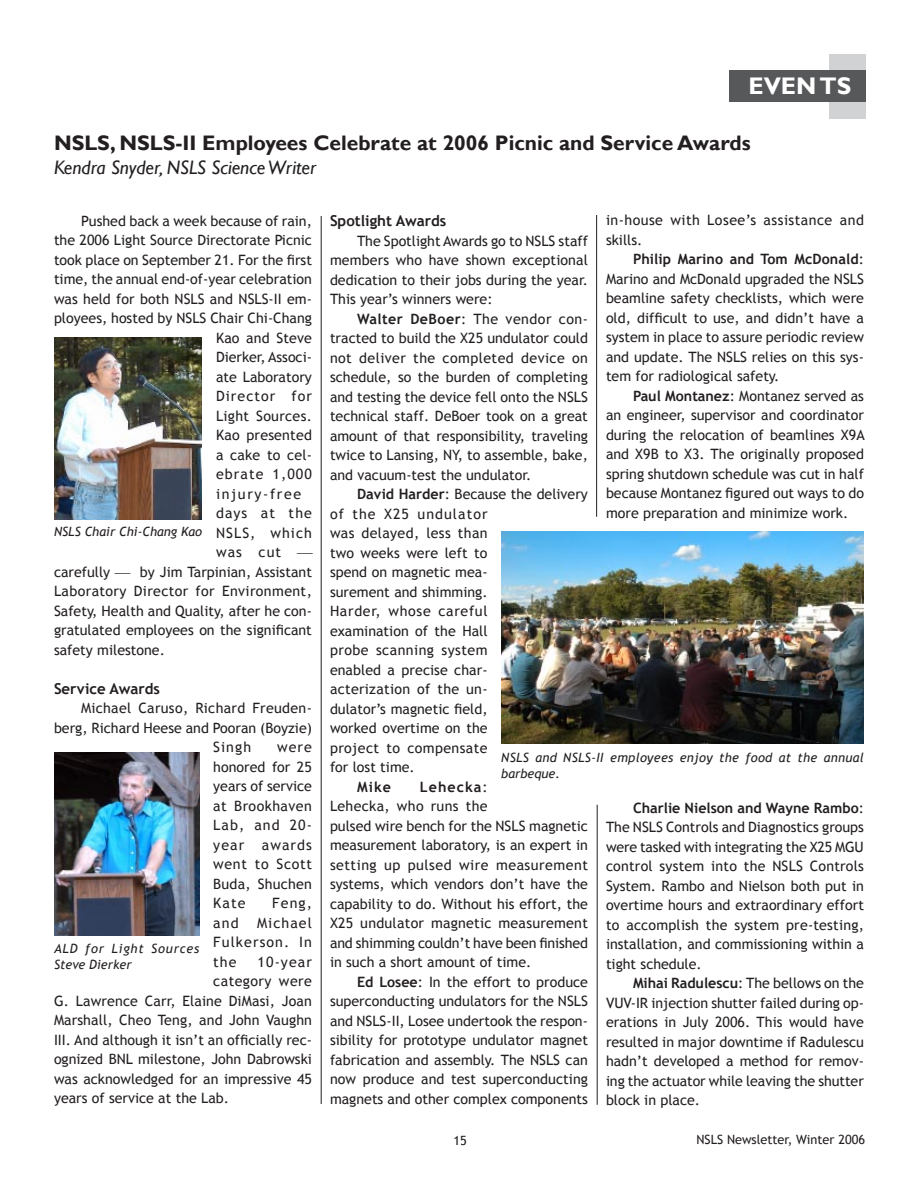
<style>
.page{position:relative;width:918px;height:1188px;background:#fff}
.page>*{position:absolute;margin:0;border:0;box-sizing:border-box;transform-origin:0 0}
.Section_Title{font:700 24px "Gill Sans";color:#fff}
.Article_Title{font:700 21px "Gill Sans";color:#231f20}
.AuthorName{font:italic 19.5px "Gill Sans";color:#231f20}
.Body_Text{font:700 15px "Trebuchet MS";color:#231f20}
.Body_Text-2{font:14.25px/19.5px "Trebuchet MS";color:#231f20;text-align:justify}
.Body_Text-3{font:14.25px "Trebuchet MS";letter-spacing:.02em;color:#231f20}
.Body_Text-4{font:14.25px "Trebuchet MS";letter-spacing:.075em;color:#231f20}
.Body_Text-5{font:14.25px/19.5px "Trebuchet MS";letter-spacing:.035em;color:#231f20}
.Body_Text-6{font:14.25px "Trebuchet MS";letter-spacing:.03em;color:#231f20}
.Body_Text-7{font:14.25px "Trebuchet MS";letter-spacing:.115em;color:#231f20}
.Body_Text-8{font:700 14.25px "Trebuchet MS";color:#231f20}
.t1{font:italic 12.75px/15.8px "Trebuchet MS";letter-spacing:.025em;color:#231f20}
.t2{font:italic 12.75px/15.8px "Trebuchet MS";letter-spacing:.065em;color:#231f20}
.t3{font:12.75px "Trebuchet MS";color:#231f20}
.t4{font:italic 12.75px "Trebuchet MS";color:#231f20}
.s1{font-weight:700}
</style>
<div class="page">
<div style="left:829px;top:54px;width:37px;height:64px;background:#d1d2d4"></div>
<div style="left:729px;top:71px;width:137px;height:31px;background:#57585a"></div>
<img style="left:54px;top:338px;width:148px;height:181px">
<img style="left:54px;top:753px;width:145px;height:182px">
<img style="left:501px;top:532px;width:362px;height:211px">
<hr style="left:321px;top:216px;width:1px;height:888px;background:#231f20">
<hr style="left:596px;top:215px;width:1px;height:302px;background:#231f20">
<hr style="left:597px;top:805px;width:1px;height:300px;background:#231f20">
<p class="Section_Title" style="left:748px;top:71px;width:104px">EVEN TS</p>
<p class="Article_Title" style="left:54px;top:131px;width:698px">NSLS, NSLS-II Employees Celebrate at 2006 Picnic and Service Awards</p>
<p class="AuthorName" style="left:54px;top:156px;width:264px">Kendra Snyder, NSLS Science Writer</p>
<p class="Body_Text-2" style="left:81px;top:211px;width:232px">Pushed back a week because of rain,</p>
<p class="Body_Text-2" style="left:54px;top:230px;width:259px">the 2006 Light Source Directorate Picnic</p>
<p class="Body_Text-2" style="left:54px;top:250px;width:259px">took place on September 21. For the first</p>
<p class="Body_Text-2" style="left:54px;top:269px;width:259px">time, the annual end-of-year celebration</p>
<p class="Body_Text-2" style="left:54px;top:289px;width:259px">was held for both NSLS and NSLS-II em-</p>
<p class="Body_Text-2" style="left:54px;top:308px;width:259px">ployees, hosted by NSLS Chair Chi-Chang</p>
<p class="Body_Text-2" style="left:216px;top:328px;width:97px">Kao and Steve</p>
<p class="Body_Text-2" style="left:216px;top:347px;width:97px">Dierker, Associ-</p>
<p class="Body_Text-2" style="left:216px;top:367px;width:97px">ate Laboratory</p>
<p class="Body_Text-4" style="left:216px;top:388px;width:98px">Director for</p>
<p class="Body_Text-3" style="left:216px;top:407px;width:97px">Light Sources.</p>
<p class="Body_Text-2" style="left:216px;top:425px;width:98px">Kao presented</p>
<p class="Body_Text-2" style="left:216px;top:445px;width:97px">a cake to cel-</p>
<p class="Body_Text-4" style="left:216px;top:466px;width:98px">ebrate 1,000</p>
<p class="Body_Text-7" style="left:216px;top:485px;width:87px">injury-free</p>
<p class="Body_Text-4" style="left:216px;top:505px;width:98px">days at the</p>
<p class="Body_Text-4" style="left:216px;top:524px;width:97px">NSLS, which</p>
<p class="Body_Text-2" style="left:216px;top:542px;width:67px">was cut</p>
<p class="Body_Text-2" style="left:54px;top:562px;width:58px">carefully</p>
<p class="t4" style="left:54px;top:524px;width:150px">NSLS Chair Chi-Chang Kao</p>
<p class="Body_Text-2" style="left:54px;top:562px;width:259px;text-indent:86px">by Jim Tarpinian, Assistant Laboratory Director for Environment, Safety, Health and Quality, after he con&shy;gratulated employees on the significant safety milestone.</p>
<p class="Body_Text" style="left:54px;top:679px;width:108px">Service Awards</p>
<p class="Body_Text-3" style="left:81px;top:700px;width:232px">Michael Caruso, Richard Freuden-</p>
<p class="Body_Text-2" style="left:54px;top:718px;width:259px">berg, Richard Heese and Pooran (Boyzie)</p>
<p class="Body_Text-2" style="left:213px;top:737px;width:39px">Singh</p>
<p class="Body_Text-2" style="left:213px;top:737px;width:100px;text-indent:64px">were honored for 25 years of service at Brookhaven Lab, and 20- year awards went to Scott Buda, Shuchen Kate</p>
<p class="Body_Text-2" style="left:272px;top:893px;width:41px">Feng,</p>
<p class="Body_Text-2" style="left:213px;top:913px;width:27px">and</p>
<p class="Body_Text-2" style="left:213px;top:913px;width:100px;text-indent:44px">Michael Fulkerson. In the</p>
<p class="t2" style="left:54px;top:941px;width:147px">ALD for Light Sources<br>Steve Dierker</p>
<p class="Body_Text-2" style="left:258px;top:952px;width:56px">10-year</p>
<p class="Body_Text-6" style="left:213px;top:973px;width:100px">category were</p>
<p class="Body_Text-2" style="left:54px;top:991px;width:259px">G. Lawrence Carr, Elaine DiMasi, Joan</p>
<p class="Body_Text-2" style="left:54px;top:1010px;width:260px">Marshall, Cheo Teng, and John Vaughn</p>
<p class="Body_Text-2" style="left:54px;top:1030px;width:259px">III. And although it isn’t an officially rec-</p>
<p class="Body_Text-2" style="left:54px;top:1049px;width:259px">ognized BNL milestone, John Dabrowski</p>
<p class="Body_Text-2" style="left:54px;top:1069px;width:259px">was acknowledged for an impressive 45</p>
<p class="Body_Text-2" style="left:54px;top:1088px;width:177px">years of service at the Lab.</p>
<p class="Body_Text-5" style="left:606px;top:210px;width:259px">in-house with Losee’s assistance and skills.</p>
<p class="Body_Text-2" style="left:606px;top:249px;width:259px;text-indent:27px"><span class="s1">Philip Marino and Tom McDonald</span>:<br>Marino and McDonald upgraded the NSLS beamline safety checklists, which were old, difficult to use, and didn’t have a system in place to assure periodic review and update. The NSLS relies on this sys&shy;tem for radiological safety.</p>
<p class="Body_Text-2" style="left:606px;top:386px;width:260px;text-indent:27px"><span class="s1">Paul Montanez</span>: Montanez served as an engineer, supervisor and coordinator during the relocation of beamlines X9A and X9B to X3. The originally proposed spring shutdown schedule was cut in half because Montanez figured out ways to do more preparation and minimize work.</p>
<p class="Body_Text" style="left:330px;top:212px;width:118px">Spotlight Awards</p>
<p class="Body_Text-2" style="left:330px;top:231px;width:259px;text-indent:27px">The Spotlight Awards go to NSLS staff members who have shown exceptional dedication to their jobs during the year.<br>This year’s winners were:</p>
<p class="Body_Text-2" style="left:330px;top:309px;width:259px;text-indent:27px"><span class="s1">Walter DeBoer</span>: The vendor con&shy;tracted to build the X25 undulator could not deliver the completed device on schedule, so the burden of completing and testing the device fell onto the NSLS technical staff. DeBoer took on a great amount of that responsibility, traveling twice to Lansing, NY, to assemble, bake, and vacuum-test the undulator.</p>
<p class="Body_Text-2" style="left:330px;top:485px;width:259px;text-align:left;text-indent:27px"><span class="s1">David Harder</span>: Because the delivery of the X25 undulator<br>was delayed, less than<br>two weeks were left to<br>spend on magnetic mea-<br>surement and shimming.<br>Harder, whose careful<br>examination of the Hall<br>probe scanning system<br>enabled a precise char-<br>acterization of the un-<br>dulator’s magnetic field,<br>worked overtime on the<br>project to compensate<br>for lost time.</p>
<p class="Body_Text-8" style="left:357px;top:778px;width:36px">Mike</p>
<p class="t1" style="left:501px;top:750px;width:364px">NSLS and NSLS-II employees enjoy the food at the annual barbeque.</p>
<p class="Body_Text-2" style="left:330px;top:777px;width:259px;text-align:left;text-indent:90px"><span class="s1">Lehecka</span>:<br>Lehecka, who runs the<br>pulsed wire bench for the NSLS magnetic measurement laboratory, is an expert in setting up pulsed wire measurement systems, which vendors don’t have the capability to do. Without his effort, the X25 undulator magnetic measurement and shimming couldn’t have been finished in such a short amount of time.</p>
<p class="Body_Text-2" style="left:330px;top:972px;width:260px;text-indent:27px"><span class="s1">Ed Losee</span>: In the effort to produce superconducting undulators for the NSLS and NSLS-II, Losee undertook the respon&shy;sibility for prototype undulator magnet fabrication and assembly. The NSLS can now produce and test superconducting magnets and other complex components</p>
<p class="Body_Text-2" style="left:606px;top:798px;width:260px;text-indent:27px"><span class="s1">Charlie Nielson and Wayne Rambo</span>:<br>The NSLS Controls and Diagnostics groups were tasked with integrating the X25 MGU control system into the NSLS Controls System. Rambo and Nielson both put in overtime hours and extraordinary effort to accomplish the system pre-testing, installation, and commissioning within a tight schedule.</p>
<p class="Body_Text-2" style="left:606px;top:973px;width:259px;text-indent:27px"><span class="s1">Mihai Radulescu</span>: The bellows on the VUV-IR injection shutter failed during op&shy;erations in July 2006. This would have resulted in major downtime if Radulescu hadn’t developed a method for remov&shy;ing the actuator while leaving the shutter block in place.</p>
<p class="t3" style="left:454px;top:1133px;width:15px">15</p>
<p class="t3" style="left:696px;top:1132px;width:170px">NSLS Newsletter, Winter 2006</p>
</div>
